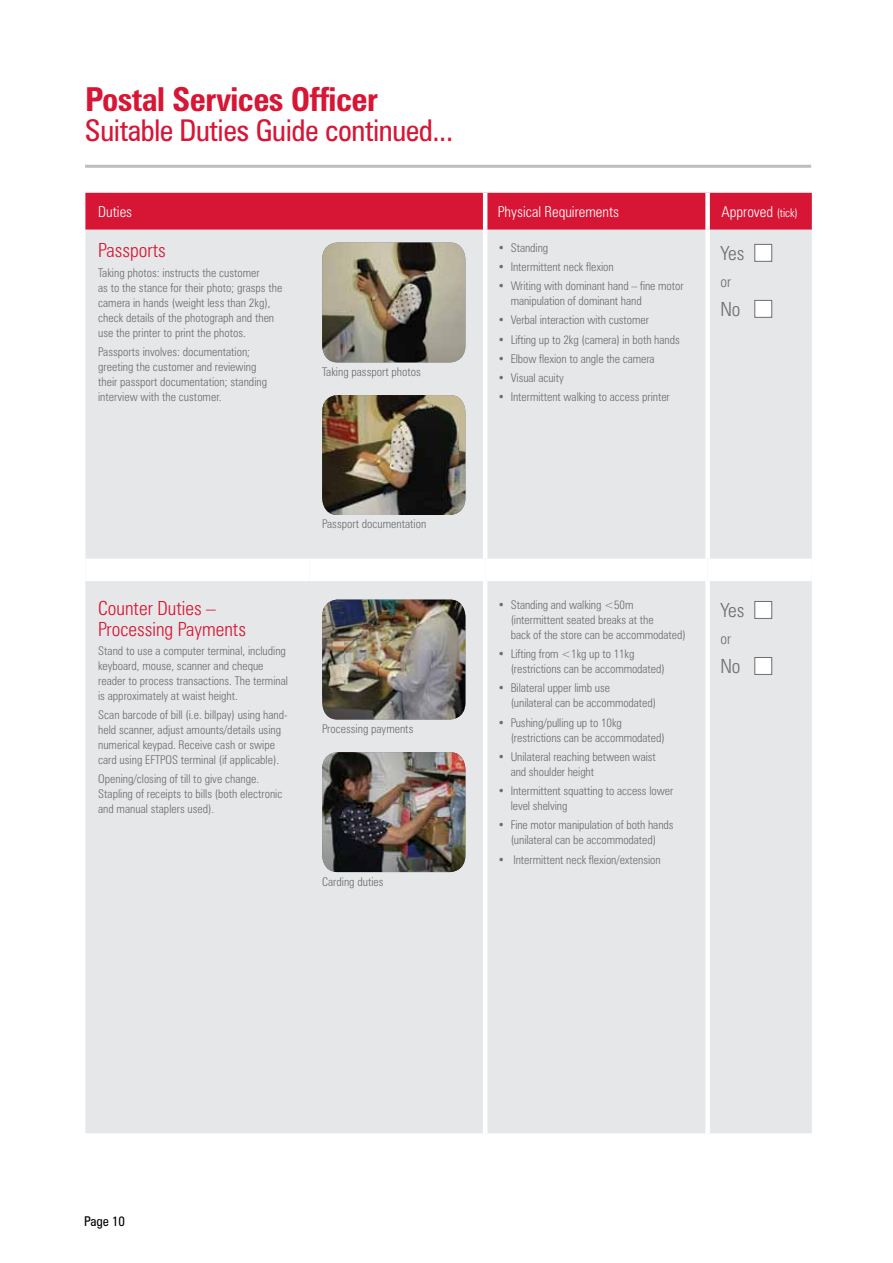
<style>
.page{position:relative;width:893px;height:1263px;background:#fff}
.page>*{position:absolute;margin:0;border:0;box-sizing:border-box;transform-origin:0 0}
.t1{font:700 condensed 33px "Zurich BT";letter-spacing:-.015em;color:#d71635}
.t2{font:condensed 30px "Zurich BT";letter-spacing:-.015em;color:#d71635}
.t3{font:300 condensed 19.5px/21px "Zurich BT";color:#d71635}
.t4{font:300 condensed 19.5px "Zurich BT";color:#6d6e71}
.t5{font:300 condensed 15px "Zurich BT";color:#fff}
.t6{font:300 condensed 15px "Zurich BT";color:#6d6e71}
.t7{font:condensed 13.5px "Zurich BT";color:#000}
.t8{font:300 condensed 12px/15px "Zurich BT";color:#6d6e71}
.s1{font-size:12px}
</style>
<div class="page">
<hr style="left:85px;top:165px;width:726px;height:3px;background:#bcbec0">
<div style="left:85px;top:193px;width:727px;height:37px;background:#d71635"></div>
<div style="left:85px;top:230px;width:727px;height:903px;background:#e6e7e8"></div>
<hr style="left:483px;top:193px;width:4px;height:37px;background:#fff">
<div style="left:705px;top:193px;width:5px;height:37px;background:#fff"></div>
<div style="left:705px;top:230px;width:5px;height:329px;background:#fff"></div>
<hr style="left:483px;top:581px;width:4px;height:552px;background:#fff">
<div style="left:705px;top:581px;width:5px;height:552px;background:#fff"></div>
<hr style="left:483px;top:230px;width:4px;height:329px;background:#fff">
<div style="left:85px;top:559px;width:224px;height:22px;background:#fff"></div>
<div style="left:309px;top:559px;width:176px;height:22px;background:#fff"></div>
<div style="left:485px;top:559px;width:223px;height:22px;background:#fff"></div>
<div style="left:708px;top:559px;width:104px;height:22px;background:#fff"></div>
<img style="left:322px;top:242px;width:143px;height:120px">
<img style="left:322px;top:395px;width:143px;height:120px">
<div style="left:754px;top:244px;width:18px;height:18px;background:#fff;border:1px solid #6d6e71"></div>
<div style="left:754px;top:300px;width:18px;height:18px;background:#fff;border:1px solid #6d6e71"></div>
<img style="left:322px;top:600px;width:143px;height:119px">
<img style="left:322px;top:752px;width:143px;height:120px">
<div style="left:754px;top:601px;width:18px;height:18px;background:#fff;border:1px solid #6d6e71"></div>
<div style="left:754px;top:657px;width:18px;height:18px;background:#fff;border:1px solid #6d6e71"></div>
<h1 class="t1" style="left:85px;top:79px;width:295px">Postal Services Officer</h1>
<h2 class="t2" style="left:85px;top:112px;width:370px">Suitable Duties Guide continued...</h2>
<p class="t5" style="left:98px;top:203px;width:36px">Duties</p>
<p class="t5" style="left:498px;top:203px;width:123px">Physical Requirements</p>
<p class="t5" style="left:721px;top:203px;width:78px">Approved <span class="s1">(tick)</span></p>
<h3 class="t3" style="left:98px;top:240px;width:69px">Passports</h3>
<p class="t8" style="left:98px;top:265px;width:186px">Taking photos: instructs the customer<br>as to the stance for their photo; grasps the camera in hands (weight less than 2kg), check details of the photograph and then use the printer to print the photos.</p>
<p class="t8" style="left:98px;top:344px;width:170px">Passports involves: documentation; greeting the customer and reviewing their passport documentation; standing interview with the customer.</p>
<p class="t8" style="left:498px;top:240px;width:52px">• Standing</p>
<p class="t8" style="left:498px;top:259px;width:117px">• Intermittent neck flexion</p>
<p class="t8" style="left:511px;top:278px;width:174px;text-indent:-13px">• Writing with dominant hand – fine motor manipulation of dominant hand</p>
<p class="t8" style="left:498px;top:313px;width:152px">• Verbal interaction with customer</p>
<p class="t8" style="left:498px;top:332px;width:183px">• Lifting up to 2kg (camera) in both hands</p>
<p class="t8" style="left:498px;top:351px;width:158px">• Elbow flexion to angle the camera</p>
<p class="t8" style="left:498px;top:370px;width:67px">• Visual acuity</p>
<p class="t8" style="left:498px;top:390px;width:173px">• Intermittent walking to access printer</p>
<h3 class="t4" style="left:720px;top:241px;width:26px">Yes</h3>
<p class="t6" style="left:720px;top:272px;width:12px">or</p>
<h3 class="t4" style="left:720px;top:297px;width:22px">No</h3>
<p class="t8" style="left:322px;top:364px;width:100px">Taking passport photos</p>
<h3 class="t3" style="left:98px;top:597px;width:149px">Counter Duties –<br>Processing Payments</h3>
<p class="t8" style="left:98px;top:643px;width:191px">Stand to use a computer terminal, including keyboard, mouse, scanner and cheque reader to process transactions. The terminal is approximately at waist height.</p>
<p class="t8" style="left:98px;top:707px;width:191px">Scan barcode of bill (i.e. billpay) using hand&shy;held scanner, adjust amounts/details using numerical keypad. Receive cash or swipe card using EFTPOS terminal (if applicable).</p>
<p class="t8" style="left:98px;top:771px;width:186px">Opening/closing of till to give change.<br>Stapling of receipts to bills (both electronic and manual staplers used).</p>
<p class="t8" style="left:322px;top:517px;width:106px">Passport documentation</p>
<p class="t8" style="left:322px;top:721px;width:93px">Processing payments</p>
<p class="t8" style="left:322px;top:874px;width:63px">Carding duties</p>
<p class="t8" style="left:511px;top:597px;width:177px;text-indent:-13px">• Standing and walking &lt;50m (intermittent seated breaks at the<br>back of the store can be accommodated)</p>
<p class="t8" style="left:511px;top:646px;width:156px;text-indent:-13px">• Lifting from &lt;1kg up to 11kg (restrictions can be accommodated)</p>
<p class="t8" style="left:511px;top:680px;width:147px;text-indent:-13px">• Bilateral upper limb use<br>(unilateral can be accommodated)</p>
<p class="t8" style="left:511px;top:715px;width:156px;text-indent:-13px">• Pushing/pulling up to 10kg (restrictions can be accommodated)</p>
<p class="t8" style="left:511px;top:749px;width:147px;text-indent:-13px">• Unilateral reaching between waist and shoulder height</p>
<p class="t8" style="left:511px;top:783px;width:164px;text-indent:-13px">• Intermittent squatting to access lower level shelving</p>
<p class="t8" style="left:498px;top:817px;width:177px;text-align:center">• Fine motor manipulation of both hands (unilateral can be accommodated)</p>
<p class="t8" style="left:498px;top:852px;width:164px">• Intermittent neck flexion/extension</p>
<h3 class="t4" style="left:720px;top:598px;width:26px">Yes</h3>
<p class="t6" style="left:720px;top:629px;width:12px">or</p>
<h3 class="t4" style="left:720px;top:654px;width:22px">No</h3>
<p class="t7" style="left:84px;top:1213px;width:42px">Page 10</p>
</div>
